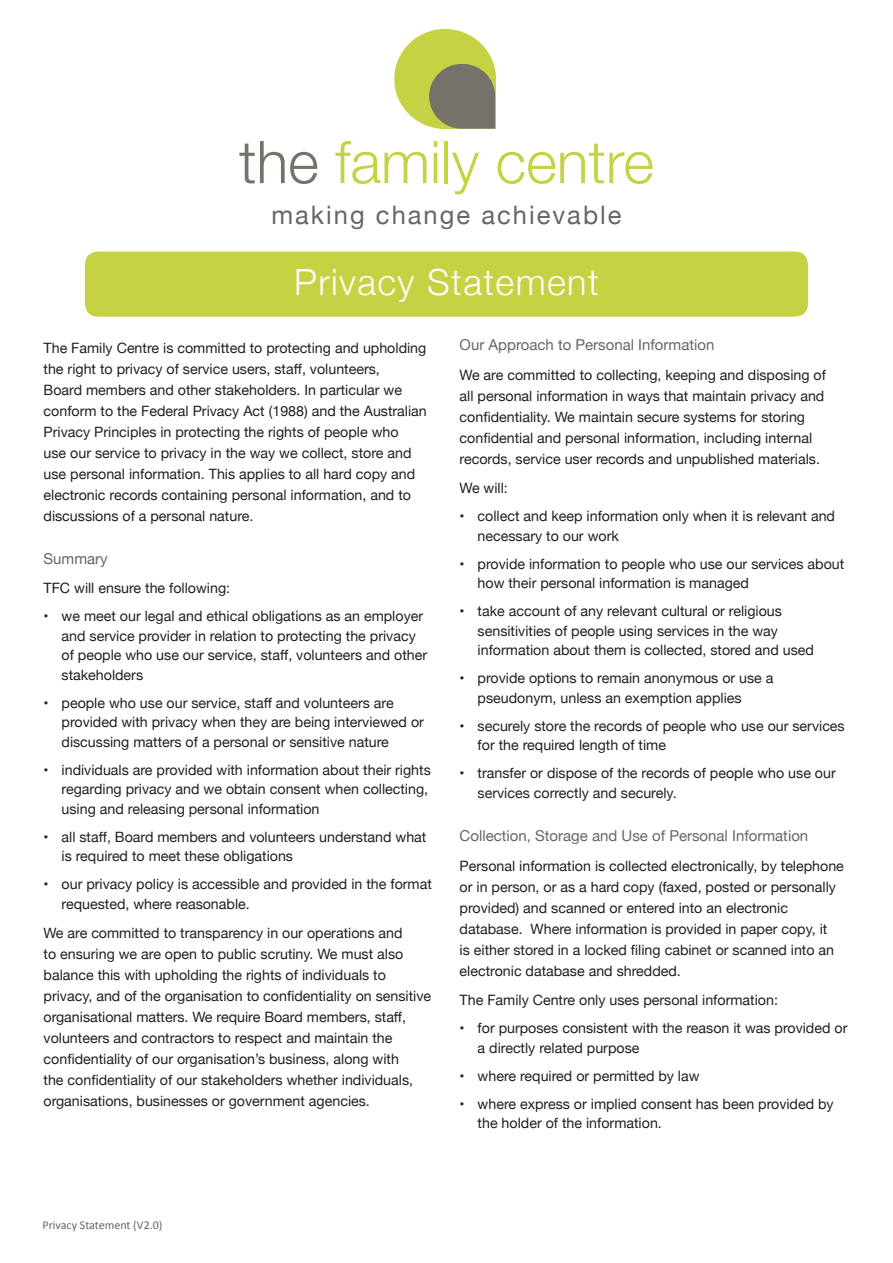
<style>
.page{position:relative;width:893px;height:1263px;background:#fff}
.page>*{position:absolute;margin:0;border:0;box-sizing:border-box;transform-origin:0 0}
.t1{font:300 58.95px "Helvetica Neue";color:#c5d243}
.t2{font:300 36px "Helvetica Neue";letter-spacing:.04em;color:#fff}
.t3{font:25.5px "Helvetica Neue";letter-spacing:.08em;color:#666}
.t4{font:15px "Helvetica Neue";color:#666}
.t5{font:14.25px/21px "Helvetica Neue";color:#231f20}
.t6{font:12px "Calibri";color:#666}
.s1{color:#767269}
</style>
<div class="page">
<div style="left:85px;top:252px;width:723px;height:65px;background:#c5d243;border-radius:13px"></div>
<svg style="left:394px;top:29px;width:102px;height:100px"></svg>
<p class="t1" style="left:239px;top:115px;width:416px"><span class="s1">the</span> family centre</p>
<p class="t3" style="left:271px;top:197px;width:352px">making change achievable</p>
<p class="t2" style="left:294px;top:254px;width:306px">Privacy Statement</p>
<p class="t5" style="left:44px;top:338px;width:385px">The Family Centre is committed to protecting and upholding the right to privacy of service users, staff, volunteers,<br>Board members and other stakeholders. In particular we conform to the Federal Privacy Act (1988) and the Australian Privacy Principles in protecting the rights of people who<br>use our service to privacy in the way we collect, store and use personal information. This applies to all hard copy and electronic records containing personal information, and to discussions of a personal nature.</p>
<p class="t4" style="left:44px;top:547px;width:66px">Summary</p>
<p class="t5" style="left:44px;top:578px;width:188px">TFC will ensure the following:</p>
<p class="t5" style="left:62px;top:607px;width:367px;line-height:19.5px;text-indent:-18px">• we meet our legal and ethical obligations as an employer and service provider in relation to protecting the privacy of people who use our service, staff, volunteers and other stakeholders</p>
<p class="t5" style="left:62px;top:694px;width:364px;line-height:19.5px;text-indent:-18px">• people who use our service, staff and volunteers are provided with privacy when they are being interviewed or discussing matters of a personal or sensitive nature</p>
<p class="t5" style="left:62px;top:761px;width:371px;line-height:19.5px;text-indent:-18px">• individuals are provided with information about their rights regarding privacy and we obtain consent when collecting, using and releasing personal information</p>
<p class="t5" style="left:62px;top:828px;width:366px;line-height:19.5px;text-indent:-18px">• all staff, Board members and volunteers understand what is required to meet these obligations</p>
<p class="t5" style="left:62px;top:875px;width:372px;line-height:19.5px;text-indent:-18px">• our privacy policy is accessible and provided in the format requested, where reasonable.</p>
<p class="t5" style="left:44px;top:923px;width:389px">We are committed to transparency in our operations and<br>to ensuring we are open to public scrutiny. We must also balance this with upholding the rights of individuals to privacy, and of the organisation to confidentiality on sensitive organisational matters. We require Board members, staff, volunteers and contractors to respect and maintain the confidentiality of our organisation’s business, along with<br>the confidentiality of our stakeholders whether individuals, organisations, businesses or government agencies.</p>
<p class="t4" style="left:460px;top:334px;width:256px">Our Approach to Personal Information</p>
<p class="t5" style="left:460px;top:365px;width:368px">We are committed to collecting, keeping and disposing of all personal information in ways that maintain privacy and confidentiality. We maintain secure systems for storing confidential and personal information, including internal records, service user records and unpublished materials.</p>
<p class="t5" style="left:460px;top:479px;width:50px">We will:</p>
<p class="t5" style="left:478px;top:507px;width:359px;line-height:19.5px;text-indent:-18px">• collect and keep information only when it is relevant and necessary to our work</p>
<p class="t5" style="left:478px;top:555px;width:368px;line-height:19.5px;text-indent:-18px">• provide information to people who use our services about how their personal information is managed</p>
<p class="t5" style="left:478px;top:602px;width:338px;line-height:19.5px;text-indent:-18px">• take account of any relevant cultural or religious sensitivities of people using services in the way information about them is collected, stored and used</p>
<p class="t5" style="left:478px;top:669px;width:297px;line-height:19.5px;text-indent:-18px">• provide options to remain anonymous or use a pseudonym, unless an exemption applies</p>
<p class="t5" style="left:478px;top:717px;width:369px;line-height:19.5px;text-indent:-18px">• securely store the records of people who use our services for the required length of time</p>
<p class="t5" style="left:478px;top:764px;width:360px;line-height:19.5px;text-indent:-18px">• transfer or dispose of the records of people who use our services correctly and securely.</p>
<p class="t4" style="left:460px;top:825px;width:350px">Collection, Storage and Use of Personal Information</p>
<p class="t5" style="left:460px;top:856px;width:386px">Personal information is collected electronically, by telephone or in person, or as a hard copy (faxed, posted or personally provided) and scanned or entered into an electronic database. Where information is provided in paper copy, it<br>is either stored in a locked filing cabinet or scanned into an electronic database and shredded.</p>
<p class="t5" style="left:460px;top:990px;width:320px">The Family Centre only uses personal information:</p>
<p class="t5" style="left:478px;top:1019px;width:371px;line-height:19.5px;text-indent:-18px">• for purposes consistent with the reason it was provided or a directly related purpose</p>
<p class="t5" style="left:460px;top:1066px;width:241px">• where required or permitted by law</p>
<p class="t5" style="left:478px;top:1094px;width:358px;line-height:19.5px;text-indent:-18px">• where express or implied consent has been provided by the holder of the information.</p>
<p class="t6" style="left:43px;top:1218px;width:121px">Privacy Statement (V2.0)</p>
</div>
